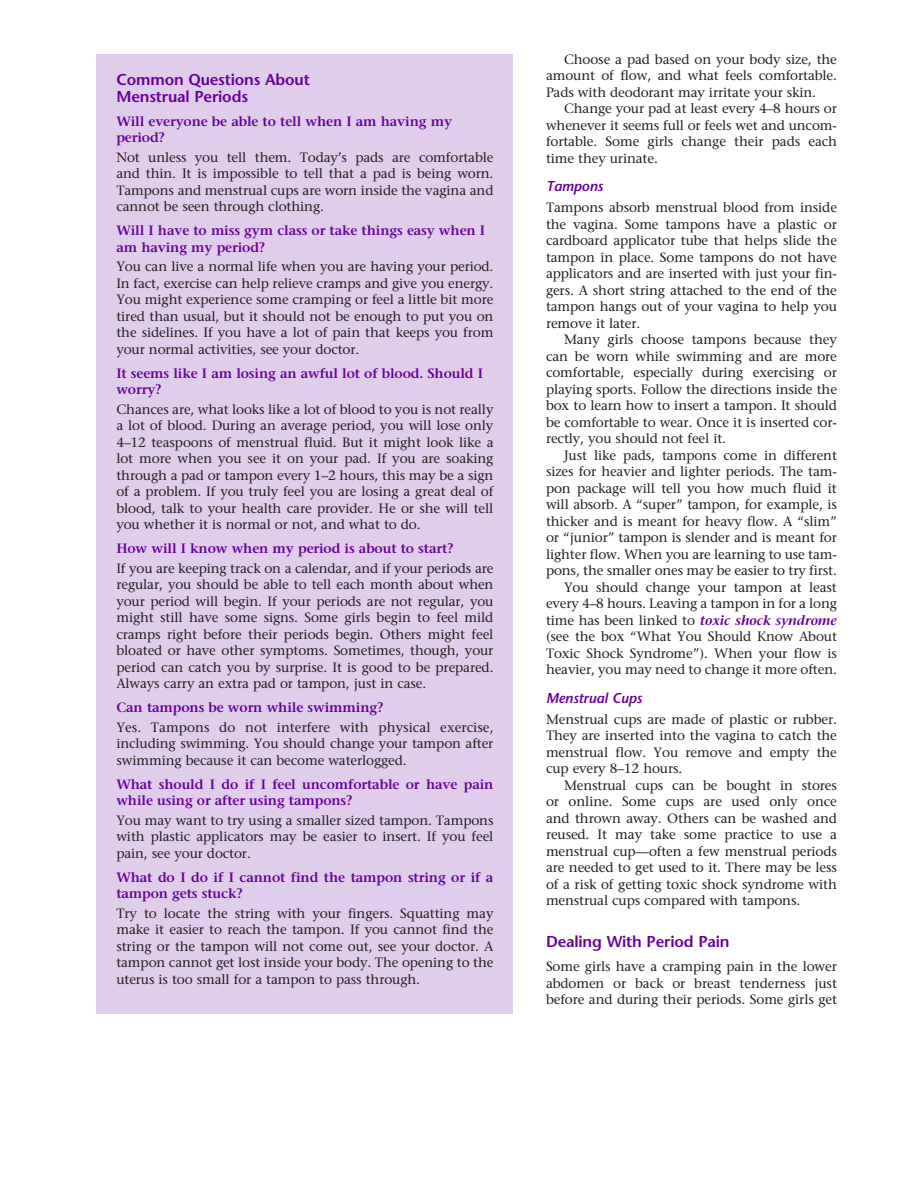
<style>
.page{position:relative;width:918px;height:1188px;background:#fff}
.page>*{position:absolute;margin:0;border:0;box-sizing:border-box;transform-origin:0 0}
.t1{font:600 15.75px/16.5px "Stone Sans Std";letter-spacing:-.01em;color:#609}
.t2{font:italic 600 14.25px "Stone Sans Std";letter-spacing:-.01em;color:#609}
.t3{font:500 13.5px/16.5px "Stone Serif Std";letter-spacing:-.01em;color:#231f20;text-align:justify}
.t4{font:600 13.5px/16.5px "Stone Serif Std";letter-spacing:-.01em;color:#609}
.s1{font-weight:600;font-style:italic;color:#609}
</style>
<div class="page">
<div style="left:97px;top:54px;width:416px;height:959px;background:#e0cceb"></div>
<p class="t1" style="left:116px;top:71px;width:195px">Common Questions About<br>Menstrual Periods</p>
<p class="t4" style="left:116px;top:113px;width:337px">Will everyone be able to tell when I am having my period?</p>
<p class="t3" style="left:116px;top:149px;width:379px">Not unless you tell them. Today’s pads are comfortable and thin. It is impossible to tell that a pad is being worn.<br>Tampons and menstrual cups are worn inside the vagina and cannot be seen through clothing.</p>
<p class="t4" style="left:116px;top:222px;width:370px">Will I have to miss gym class or take things easy when I am having my period?</p>
<p class="t3" style="left:116px;top:258px;width:379px">You can live a normal life when you are having your period.<br>In fact, exercise can help relieve cramps and give you energy.<br>You might experience some cramping or feel a little bit more tired than usual, but it should not be enough to put you on the sidelines. If you have a lot of pain that keeps you from your normal activities, see your doctor.</p>
<p class="t4" style="left:116px;top:365px;width:368px">It seems like I am losing an awful lot of blood. Should I worry?</p>
<p class="t3" style="left:116px;top:401px;width:379px">Chances are, what looks like a lot of blood to you is not really a lot of blood. During an average period, you will lose only 4–12 teaspoons of menstrual fluid. But it might look like a lot more when you see it on your pad. If you are soaking through a pad or tampon every 1–2 hours, this may be a sign of a problem. If you truly feel you are losing a great deal of blood, talk to your health care provider. He or she will tell you whether it is normal or not, and what to do.</p>
<p class="t4" style="left:116px;top:540px;width:339px">How will I know when my period is about to start?</p>
<p class="t3" style="left:116px;top:560px;width:379px">If you are keeping track on a calendar, and if your periods are regular, you should be able to tell each month about when your period will begin. If your periods are not regular, you might still have some signs. Some girls begin to feel mild cramps right before their periods begin. Others might feel bloated or have other symptoms. Sometimes, though, your period can catch you by surprise. It is good to be prepared.<br>Always carry an extra pad or tampon, just in case.</p>
<p class="t4" style="left:116px;top:699px;width:269px">Can tampons be worn while swimming?</p>
<p class="t3" style="left:116px;top:719px;width:379px">Yes. Tampons do not interfere with physical exercise, including swimming. You should change your tampon after swimming because it can become waterlogged.</p>
<p class="t4" style="left:116px;top:776px;width:379px">What should I do if I feel uncomfortable or have pain while using or after using tampons?</p>
<p class="t3" style="left:116px;top:812px;width:379px">You may want to try using a smaller sized tampon. Tampons with plastic applicators may be easier to insert. If you feel pain, see your doctor.</p>
<p class="t4" style="left:116px;top:869px;width:379px">What do I do if I cannot find the tampon string or if a tampon gets stuck?</p>
<p class="t3" style="left:116px;top:905px;width:379px">Try to locate the string with your fingers. Squatting may make it easier to reach the tampon. If you cannot find the string or the tampon will not come out, see your doctor. A tampon cannot get lost inside your body. The opening to the uterus is too small for a tampon to pass through.</p>
<p class="t3" style="left:546px;top:51px;width:293px;text-indent:18px">Choose a pad based on your body size, the amount of flow, and what feels comfortable.<br>Pads with deodorant may irritate your skin.</p>
<p class="t3" style="left:546px;top:101px;width:293px;text-indent:18px">Change your pad at least every 4–8 hours or whenever it seems full or feels wet and uncom&shy;fortable. Some girls change their pads each time they urinate.</p>
<p class="t2" style="left:546px;top:178px;width:58px">Tampons</p>
<p class="t3" style="left:546px;top:200px;width:293px">Tampons absorb menstrual blood from inside the vagina. Some tampons have a plastic or cardboard applicator tube that helps slide the tampon in place. Some tampons do not have applicators and are inserted with just your fin&shy;gers. A short string attached to the end of the tampon hangs out of your vagina to help you remove it later.</p>
<p class="t3" style="left:546px;top:332px;width:293px;text-indent:18px">Many girls choose tampons because they can be worn while swimming and are more comfortable, especially during exercising or playing sports. Follow the directions inside the box to learn how to insert a tampon. It should be comfortable to wear. Once it is inserted cor&shy;rectly, you should not feel it.</p>
<p class="t3" style="left:546px;top:447px;width:293px;text-align:right">Just like pads, tampons come in different sizes for heavier and lighter periods. The tam&shy;pon package will tell you how much fluid it will absorb. A “super” tampon, for example, is thicker and is meant for heavy flow. A “slim” or “junior” tampon is slender and is meant for lighter flow. When you are learning to use tam&shy;pons, the smaller ones may be easier to try first.<br>You should change your tampon at least every 4–8 hours. Leaving a tampon in for a long time has been linked to <span class="s1">toxic shock syndrome </span>(see the box “What You Should Know About Toxic Shock Syndrome”). When your flow is heavier, you may need to change it more often.</p>
<p class="t2" style="left:546px;top:689px;width:98px">Menstrual Cups</p>
<p class="t3" style="left:546px;top:711px;width:293px">Menstrual cups are made of plastic or rubber.<br>They are inserted into the vagina to catch the menstrual flow. You remove and empty the cup every 8–12 hours.</p>
<p class="t3" style="left:546px;top:777px;width:293px;text-indent:18px">Menstrual cups can be bought in stores or online. Some cups are used only once and thrown away. Others can be washed and reused. It may take some practice to use a menstrual cup—often a few menstrual periods are needed to get used to it. There may be less of a risk of getting toxic shock syndrome with menstrual cups compared with tampons.</p>
<p class="t1" style="left:546px;top:934px;width:185px">Dealing With Period Pain</p>
<p class="t3" style="left:546px;top:959px;width:293px">Some girls have a cramping pain in the lower abdomen or back or breast tenderness just before and during their periods. Some girls get</p>
</div>
